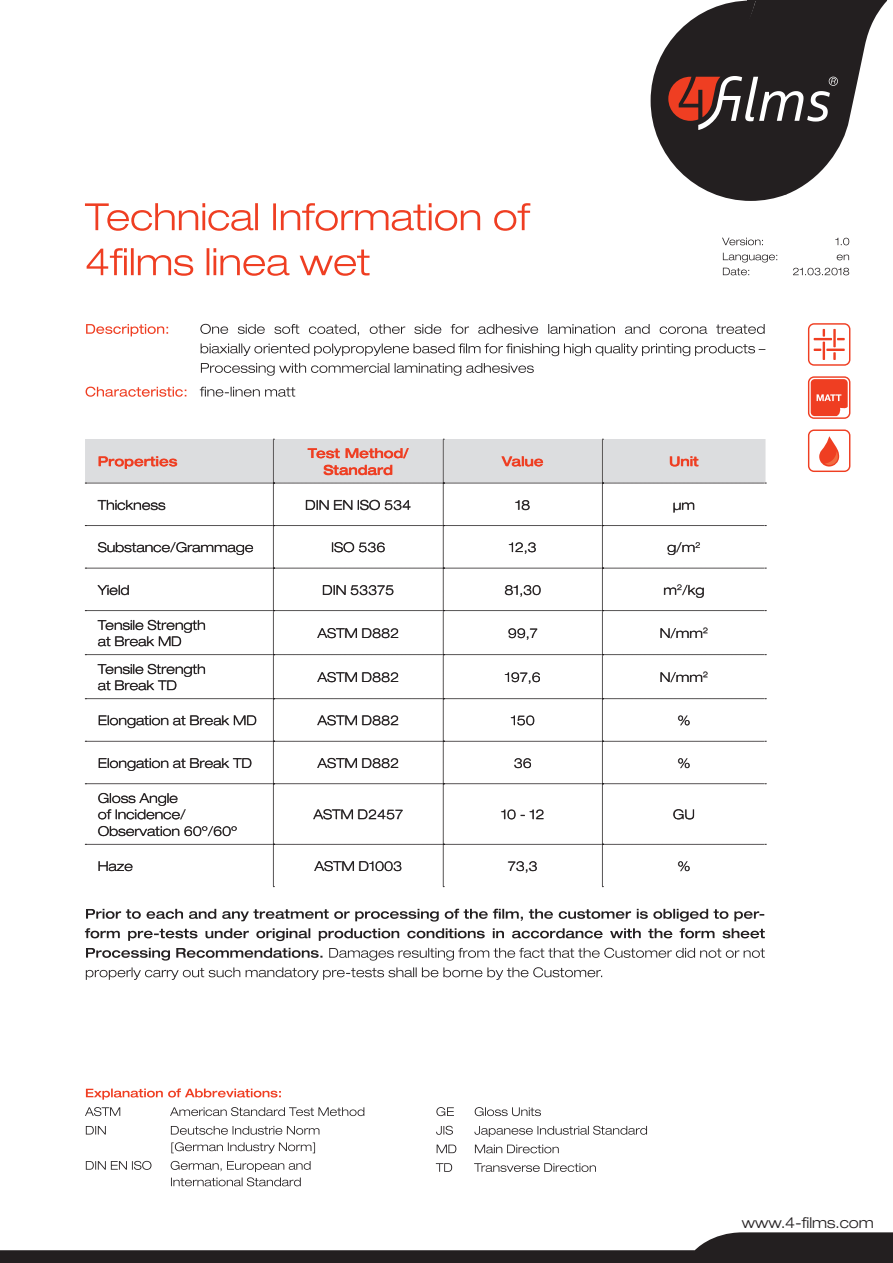
<style>
.page{position:relative;width:893px;height:1263px;background:#fff}
.page>*{position:absolute;margin:0;border:0;box-sizing:border-box;transform-origin:0 0}
.t1{font:300 expanded 15px "Helvetica Neue LT";color:#231f20}
.t2{font:300 expanded 13.5px/16.5px "Helvetica Neue LT";color:#231f20}
.t3{font:500 expanded 13.5px/16.5px "Helvetica Neue LT";color:#ef3e22;text-align:center}
</style>
<div class="page">
<hr style="left:748px;top:0;width:139px;height:1px;background:#231f20">
<svg style="left:651px;top:1px;width:236px;height:200px"></svg>
<svg style="left:0;top:1232px;width:893px;height:31px"></svg>
<svg style="left:808px;top:376px;width:42px;height:43px;background:#f26751"></svg>
<svg style="left:808px;top:323px;width:42px;height:43px"></svg>
<svg style="left:808px;top:429px;width:42px;height:43px"></svg>
<svg style="left:723px;top:268px;width:126px;height:7px"></svg>
<svg style="left:723px;top:253px;width:126px;height:9px"></svg>
<svg style="left:722px;top:238px;width:127px;height:7px"></svg>
<svg style="left:87px;top:248px;width:283px;height:28px"></svg>
<svg style="left:85px;top:203px;width:445px;height:28px"></svg>
<svg style="left:85px;top:439px;width:681px;height:448px"></svg>
<svg style="left:200px;top:387px;width:95px;height:10px"></svg>
<svg style="left:86px;top:387px;width:100px;height:10px"></svg>
<svg style="left:201px;top:363px;width:333px;height:13px"></svg>
<svg style="left:201px;top:343px;width:564px;height:13px"></svg>
<svg style="left:200px;top:324px;width:565px;height:12px"></svg>
<svg style="left:86px;top:324px;width:82px;height:12px"></svg>
<svg style="left:86px;top:967px;width:516px;height:13px"></svg>
<svg style="left:86px;top:948px;width:679px;height:12px"></svg>
<svg style="left:85px;top:928px;width:680px;height:13px"></svg>
<svg style="left:86px;top:909px;width:678px;height:12px"></svg>
<svg style="left:436px;top:1163px;width:160px;height:9px"></svg>
<svg style="left:437px;top:1144px;width:122px;height:9px"></svg>
<svg style="left:436px;top:1126px;width:211px;height:11px"></svg>
<svg style="left:436px;top:1107px;width:105px;height:9px"></svg>
<svg style="left:86px;top:1161px;width:225px;height:25px"></svg>
<svg style="left:171px;top:1142px;width:144px;height:11px"></svg>
<svg style="left:86px;top:1126px;width:233px;height:9px"></svg>
<svg style="left:85px;top:1107px;width:279px;height:9px"></svg>
<svg style="left:86px;top:1088px;width:195px;height:12px"></svg>
<p class="t3" style="left:98px;top:453px;width:81px">Properties</p>
<p class="t3" style="left:308px;top:445px;width:102px">Test Method/<br>Standard</p>
<p class="t3" style="left:502px;top:453px;width:43px">Value</p>
<p class="t3" style="left:669px;top:453px;width:31px">Unit</p>
<p class="t2" style="left:98px;top:496px;width:69px">Thickness</p>
<p class="t2" style="left:305px;top:496px;width:108px">DIN EN ISO 534</p>
<p class="t2" style="left:515px;top:496px;width:17px">18</p>
<p class="t2" style="left:673px;top:496px;width:24px">µm</p>
<p class="t2" style="left:98px;top:539px;width:157px">Substance/Grammage</p>
<p class="t2" style="left:331px;top:539px;width:56px">ISO 536</p>
<p class="t2" style="left:509px;top:539px;width:29px">12,3</p>
<p class="t2" style="left:667px;top:539px;width:35px">g/m<sup>2</sup></p>
<p class="t2" style="left:98px;top:581px;width:33px">Yield</p>
<p class="t2" style="left:322px;top:581px;width:74px">DIN 53375</p>
<p class="t2" style="left:504px;top:581px;width:38px">81,30</p>
<p class="t2" style="left:663px;top:581px;width:43px">m<sup>2</sup>/kg</p>
<p class="t2" style="left:98px;top:616px;width:110px">Tensile Strength at Break MD</p>
<p class="t2" style="left:317px;top:625px;width:83px">ASTM D882</p>
<p class="t2" style="left:508px;top:625px;width:31px">99,7</p>
<p class="t2" style="left:660px;top:625px;width:50px">N/mm<sup>2</sup></p>
<p class="t2" style="left:98px;top:660px;width:110px">Tensile Strength at Break TD</p>
<p class="t2" style="left:317px;top:669px;width:83px">ASTM D882</p>
<p class="t2" style="left:505px;top:669px;width:37px">197,6</p>
<p class="t2" style="left:660px;top:669px;width:50px">N/mm<sup>2</sup></p>
<p class="t2" style="left:98px;top:712px;width:161px">Elongation at Break MD</p>
<p class="t2" style="left:317px;top:712px;width:83px">ASTM D882</p>
<p class="t2" style="left:511px;top:712px;width:26px">150</p>
<p class="t2" style="left:677px;top:712px;width:15px">%</p>
<p class="t2" style="left:98px;top:754px;width:156px">Elongation at Break TD</p>
<p class="t2" style="left:317px;top:754px;width:83px">ASTM D882</p>
<p class="t2" style="left:514px;top:754px;width:20px">36</p>
<p class="t2" style="left:677px;top:754px;width:15px">%</p>
<p class="t2" style="left:98px;top:790px;width:141px">Gloss Angle<br>of Incidence/<br>Observation 60º/60º</p>
<p class="t2" style="left:313px;top:806px;width:91px">ASTM D2457</p>
<p class="t2" style="left:501px;top:806px;width:45px">10 - 12</p>
<p class="t2" style="left:673px;top:806px;width:24px">GU</p>
<p class="t2" style="left:98px;top:858px;width:37px">Haze</p>
<p class="t2" style="left:314px;top:858px;width:89px">ASTM D1003</p>
<p class="t2" style="left:508px;top:858px;width:31px">73,3</p>
<p class="t2" style="left:677px;top:858px;width:15px">%</p>
<p class="t1" style="left:742px;top:1213px;width:133px">www.4-films.com</p>
</div>
